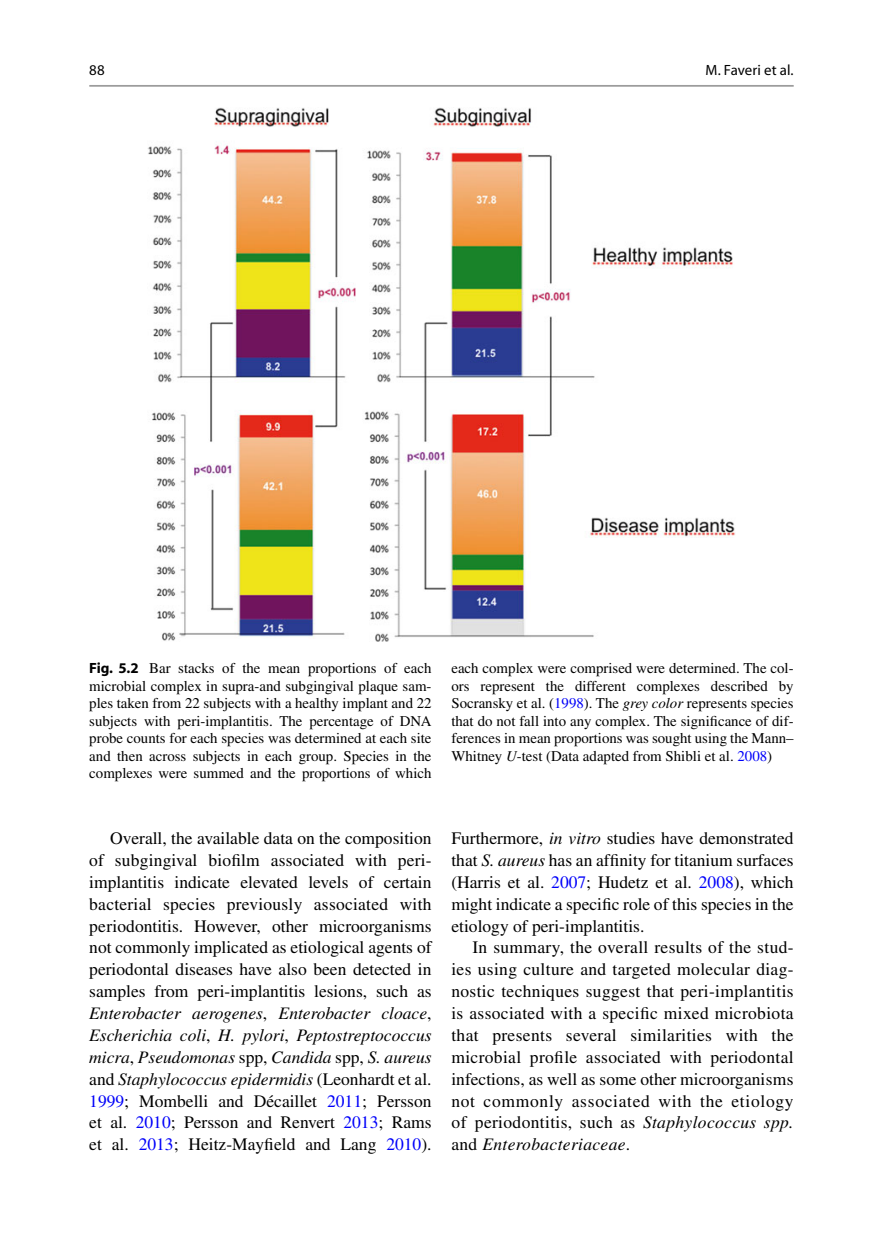
<style>
.page{position:relative;width:883px;height:1260px;background:#fff}
.page>*{position:absolute;margin:0;border:0;box-sizing:border-box;transform-origin:0 0}
.t1{font:17.5px/21.9px "Dmdkfl Times";color:#000;text-align:justify}
.t2{font:italic 17.5px/21.9px "Kylrlb Times";color:#000;text-align:justify}
.t3{font:italic 17.5px "Kylrlb Times";letter-spacing:.02em;color:#000}
.t4{font:14.88px/17.5px "Dmdkfl Times";color:#000;text-align:justify}
.t5{font:14.88px "Qgbfhn Myriad";letter-spacing:.005em;color:#000}
.s1{font-family:"Rcwtkf Myriad";font-weight:700}
.s2{color:#0000fa}
.s3{font-family:"Kylrlb Times";font-style:italic}
.s4{font-family:"Dmdkfl Times";font-style:normal}
</style>
<div class="page">
<img style="left:148px;top:107px;width:587px;height:535px">
<hr style="left:89px;top:85px;width:705px;height:2px;background:#9c9c9c">
<p class="t5" style="left:89px;top:64px;width:17px">88</p>
<p class="t5" style="left:705px;top:64px;width:90px">M. Faveri et al.</p>
<p class="t4" style="left:89px;top:661px;width:344px"><span class="s1">Fig. 5.2</span> Bar stacks of the mean proportions of each microbial complex in supra-and subgingival plaque sam&shy;ples taken from 22 subjects with a healthy implant and 22 subjects with peri-implantitis. The percentage of DNA probe counts for each species was determined at each site and then across subjects in each group. Species in the complexes were summed and the proportions of which</p>
<p class="t4" style="left:451px;top:661px;width:344px">each complex were comprised were determined. The col&shy;ors represent the different complexes described by Socransky et al. ( <span class="s2">1998</span> ). The <span class="s3">grey color</span> represents species that do not fall into any complex. The significance of dif&shy;ferences in mean proportions was sought using the Mann– Whitney <span class="s3">U</span> -test (Data adapted from Shibli et al. <span class="s2">2008</span> )</p>
<p class="t1" style="left:89px;top:829px;width:344px;text-indent:21px">Overall, the available data on the composition of subgingival biofilm associated with peri&shy;implantitis indicate elevated levels of certain bacterial species previously associated with periodontitis. However, other microorganisms not commonly implicated as etiological agents of periodontal diseases have also been detected in samples from peri-implantitis lesions, such as</p>
<p class="t2" style="left:89px;top:1004px;width:344px">Enterobacter aerogenes <span class="s4">,</span> Enterobacter cloace <span class="s4">, </span>Escherichia coli <span class="s4">,</span> H. pylori <span class="s4">,</span> Peptostreptococcus micra <span class="s4">,</span> Pseudomonas <span class="s4">spp,</span> Candida <span class="s4">spp,</span> S. aureus <span class="s4">and</span> Staphylococcus epidermidis <span class="s4">(Leonhardt et al.</span></p>
<p class="t1" style="left:89px;top:1091px;width:344px"><span class="s2">1999</span> ; Mombelli and Décaillet <span class="s2">2011</span> ; Persson et al. <span class="s2">2010</span> ; Persson and Renvert <span class="s2">2013</span> ; Rams et al. <span class="s2">2013</span> ; Heitz-Mayfield and Lang <span class="s2">2010</span> ).</p>
<p class="t1" style="left:451px;top:829px;width:344px">Furthermore, <span class="s3">in vitro</span> studies have demonstrated that <span class="s3">S. aureus</span> has an affinity for titanium surfaces ( Harris et al. <span class="s2">2007</span> ; Hudetz et al. <span class="s2">2008</span> ), which might indicate a specific role of this species in the etiology of peri-implantitis.</p>
<p class="t1" style="left:451px;top:938px;width:344px;text-indent:21px">In summary, the overall results of the stud&shy;ies using culture and targeted molecular diag&shy;nostic techniques suggest that peri-implantitis is associated with a specific mixed microbiota that presents several similarities with the microbial profile associated with periodontal infections, as well as some other microorganisms not commonly associated with the etiology of periodontitis, such as <span class="s3">Staphylococcus spp.</span></p>
<p class="t3" style="left:451px;top:1138px;width:180px"><span class="s4">and</span> Enterobacteriaceae <span class="s4">.</span></p>
</div>
